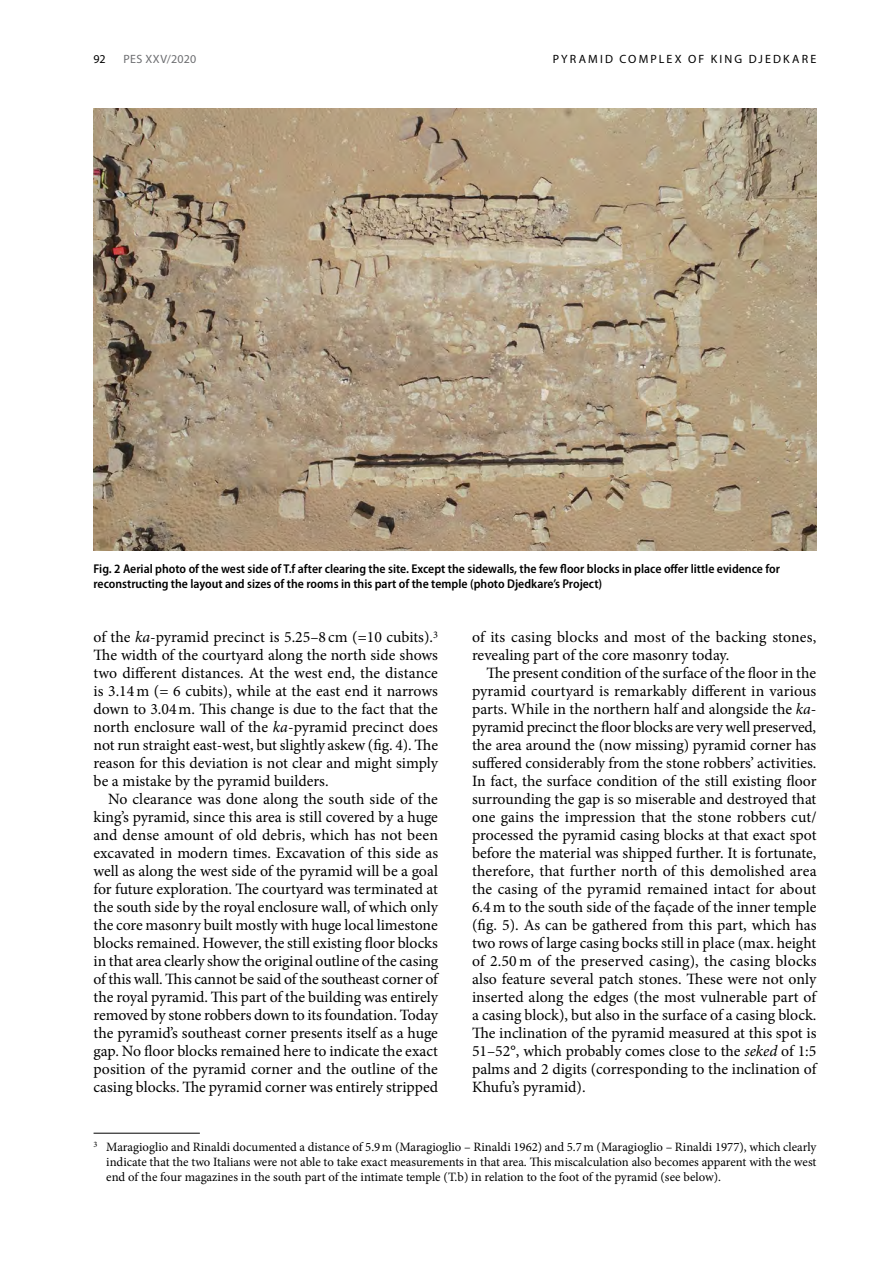
<style>
.page{position:relative;width:893px;height:1263px;background:#fff}
.page>*{position:absolute;margin:0;border:0;box-sizing:border-box;transform-origin:0 0}
.t1{font:15.75px "Minion Pro";color:#000}
.t2{font:12.75px/15px "Minion Pro";letter-spacing:-.005em;color:#000;text-align:justify}
.t3{font:600 semi-condensed 12.75px/15px "Myriad Pro";color:#000}
.t4{font:12px "Myriad Pro";letter-spacing:.18em;color:#000}
.t5{font:12px "Myriad Pro";letter-spacing:.015em;color:#6d6e71}
.s1{font-style:italic}
</style>
<div class="page">
<img style="left:94px;top:109px;width:722px;height:442px">
<hr style="left:94px;top:1133px;width:106px;height:1px;background:#000">
<p class="t4" style="left:94px;top:52px;width:14px">92</p>
<p class="t5" style="left:124px;top:52px;width:74px">PES XXV/2020</p>
<p class="t4" style="left:553px;top:52px;width:265px">PYRAMID COMPLEX OF KING DJEDKARE</p>
<p class="t3" style="left:94px;top:562px;width:688px">Fig. 2 Aerial photo of the west side of T.f after clearing the site. Except the sidewalls, the few floor blocks in place offer little evidence for reconstructing the layout and sizes of the rooms in this part of the temple (photo Djedkare’s Project)</p>
<p class="t1" style="left:94px;top:627px;width:346px">of the <span class="s1">ka</span>-pyramid precinct is 5.25–8 cm (=10 cubits).<sup>3</sup></p>
<p class="t1" style="left:94px;top:645px;width:346px">The width of the courtyard along the north side shows</p>
<p class="t1" style="left:94px;top:663px;width:346px">two different distances. At the west end, the distance</p>
<p class="t1" style="left:94px;top:681px;width:346px">is 3.14m (= 6 cubits), while at the east end it narrows</p>
<p class="t1" style="left:94px;top:699px;width:346px">down to 3.04m. This change is due to the fact that the</p>
<p class="t1" style="left:94px;top:717px;width:346px">north enclosure wall of the <span class="s1">ka</span>-pyramid precinct does</p>
<p class="t1" style="left:94px;top:735px;width:346px">not run straight east-west, but slightly askew (fig. 4). The</p>
<p class="t1" style="left:94px;top:753px;width:346px">reason for this deviation is not clear and might simply</p>
<p class="t1" style="left:94px;top:771px;width:237px">be a mistake by the pyramid builders.</p>
<p class="t1" style="left:108px;top:789px;width:331px">No clearance was done along the south side of the</p>
<p class="t1" style="left:94px;top:807px;width:346px">king’s pyramid, since this area is still covered by a huge</p>
<p class="t1" style="left:94px;top:825px;width:346px">and dense amount of old debris, which has not been</p>
<p class="t1" style="left:94px;top:843px;width:346px">excavated in modern times. Excavation of this side as</p>
<p class="t1" style="left:94px;top:861px;width:346px">well as along the west side of the pyramid will be a goal</p>
<p class="t1" style="left:94px;top:879px;width:346px">for future exploration. The courtyard was terminated at</p>
<p class="t1" style="left:94px;top:897px;width:346px">the south side by the royal enclosure wall, of which only</p>
<p class="t1" style="left:94px;top:915px;width:346px">the core masonry built mostly with huge local limestone</p>
<p class="t1" style="left:94px;top:933px;width:346px">blocks remained. However, the still existing floor blocks</p>
<p class="t1" style="left:94px;top:951px;width:346px">in that area clearly show the original outline of the casing</p>
<p class="t1" style="left:94px;top:969px;width:346px">of this wall. This cannot be said of the southeast corner of</p>
<p class="t1" style="left:94px;top:987px;width:346px">the royal pyramid. This part of the building was entirely</p>
<p class="t1" style="left:94px;top:1005px;width:346px">removed by stone robbers down to its foundation. Today</p>
<p class="t1" style="left:94px;top:1023px;width:346px">the pyramid’s southeast corner presents itself as a huge</p>
<p class="t1" style="left:94px;top:1041px;width:346px">gap. No floor blocks remained here to indicate the exact</p>
<p class="t1" style="left:94px;top:1059px;width:346px">position of the pyramid corner and the outline of the</p>
<p class="t1" style="left:94px;top:1077px;width:346px">casing blocks. The pyramid corner was entirely stripped</p>
<p class="t1" style="left:472px;top:627px;width:346px">of its casing blocks and most of the backing stones,</p>
<p class="t1" style="left:472px;top:645px;width:259px">revealing part of the core masonry today.</p>
<p class="t1" style="left:486px;top:663px;width:331px">The present condition of the surface of the floor in the</p>
<p class="t1" style="left:472px;top:681px;width:346px">pyramid courtyard is remarkably different in various</p>
<p class="t1" style="left:472px;top:699px;width:346px">parts. While in the northern half and alongside the <span class="s1">ka</span>-</p>
<p class="t1" style="left:472px;top:717px;width:346px">pyramid precinct the floor blocks are very well preserved,</p>
<p class="t1" style="left:472px;top:735px;width:346px">the area around the (now missing) pyramid corner has</p>
<p class="t1" style="left:472px;top:753px;width:346px">suffered considerably from the stone robbers’ activities.</p>
<p class="t1" style="left:472px;top:771px;width:346px">In fact, the surface condition of the still existing floor</p>
<p class="t1" style="left:472px;top:789px;width:346px">surrounding the gap is so miserable and destroyed that</p>
<p class="t1" style="left:472px;top:807px;width:346px">one gains the impression that the stone robbers cut/</p>
<p class="t1" style="left:472px;top:825px;width:346px">processed the pyramid casing blocks at that exact spot</p>
<p class="t1" style="left:472px;top:843px;width:346px">before the material was shipped further. It is fortunate,</p>
<p class="t1" style="left:472px;top:861px;width:346px">therefore, that further north of this demolished area</p>
<p class="t1" style="left:472px;top:879px;width:346px">the casing of the pyramid remained intact for about</p>
<p class="t1" style="left:472px;top:897px;width:346px">6.4m to the south side of the façade of the inner temple</p>
<p class="t1" style="left:472px;top:915px;width:346px">(fig. 5). As can be gathered from this part, which has</p>
<p class="t1" style="left:472px;top:933px;width:346px">two rows of large casing bocks still in place (max. height</p>
<p class="t1" style="left:472px;top:951px;width:346px">of 2.50 m of the preserved casing), the casing blocks</p>
<p class="t1" style="left:472px;top:969px;width:346px">also feature several patch stones. These were not only</p>
<p class="t1" style="left:472px;top:987px;width:346px">inserted along the edges (the most vulnerable part of</p>
<p class="t1" style="left:472px;top:1005px;width:346px">a casing block), but also in the surface of a casing block.</p>
<p class="t1" style="left:472px;top:1023px;width:346px">The inclination of the pyramid measured at this spot is</p>
<p class="t1" style="left:472px;top:1041px;width:346px">51–52°, which probably comes close to the <span class="s1">seked</span> of 1:5</p>
<p class="t1" style="left:472px;top:1059px;width:346px">palms and 2 digits (corresponding to the inclination of</p>
<p class="t1" style="left:472px;top:1077px;width:115px">Khufu’s pyramid).</p>
<p class="t2" style="left:106px;top:1139px;width:712px;text-indent:-13px"><sup>3</sup> Maragioglio and Rinaldi documented a distance of 5.9m (Maragioglio – Rinaldi 1962) and 5.7m (Maragioglio – Rinaldi 1977), which clearly indicate that the two Italians were not able to take exact measurements in that area. This miscalculation also becomes apparent with the west end of the four magazines in the south part of the intimate temple (T.b) in relation to the foot of the pyramid (see below).</p>
</div>
